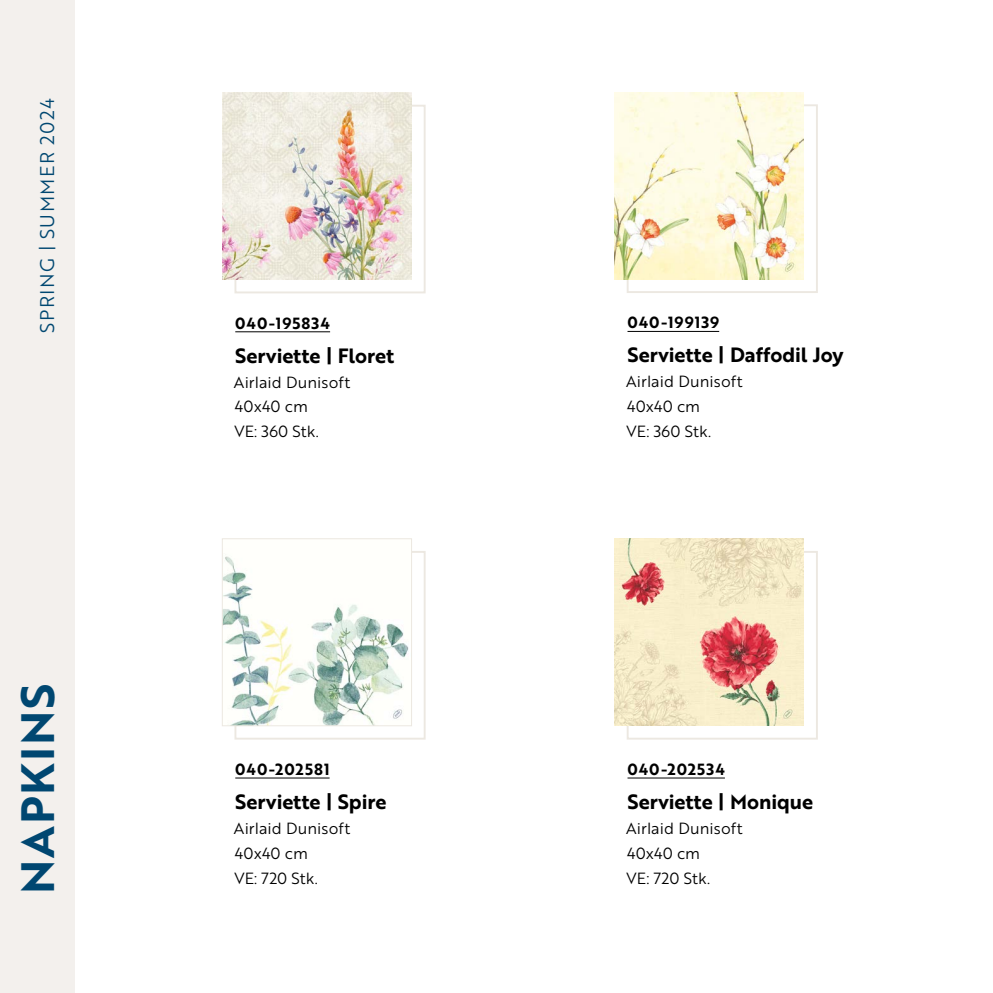
<style>
.page{position:relative;width:993px;height:993px;background:#fff}
.page>*{position:absolute;margin:0;border:0;box-sizing:border-box;transform-origin:0 0}
.t1{font:45.5px "Brother 1816 Bold";letter-spacing:.04em;color:#004771}
.t2{font:20.12px "Brother 1816 Bold";color:#000}
.t3{font:19.25px "Brother 1816 Book";letter-spacing:.08em;color:#004771}
.t4{font:15.75px/24.8px "Brother 1816 Book";letter-spacing:.005em;color:#000}
.t5{font:15.75px "Brother 1816 Bold";letter-spacing:.06em;color:#000}
</style>
<div class="page">
<div style="left:0;top:0;width:74px;height:992px;background:#f3f0ed"></div>
<div style="left:234px;top:105px;width:191px;height:188px;border:2px solid #ece8e1"></div>
<img style="left:222px;top:92px;width:189px;height:187px">
<hr style="left:235px;top:331px;width:95px;height:1px;background:#000">
<div style="left:626px;top:104px;width:191px;height:189px;border:2px solid #ece8e1"></div>
<img style="left:614px;top:92px;width:189px;height:187px">
<hr style="left:627px;top:331px;width:92px;height:1px;background:#000">
<div style="left:234px;top:550px;width:191px;height:189px;border:2px solid #ece8e1"></div>
<img style="left:224px;top:550px;width:186px;height:174px">
<div style="left:222px;top:538px;width:190px;height:188px;border:1px solid #ece8e1"></div>
<div style="left:626px;top:550px;width:191px;height:189px;border:2px solid #ece8e1"></div>
<img style="left:614px;top:538px;width:189px;height:187px">
<hr style="left:627px;top:777px;width:97px;height:1px;background:#000">
<hr style="left:235px;top:777px;width:94px;height:1px;background:#000">
<p class="t3" style="left:33px;top:332px;width:236px;rotate:-90deg">SPRING | SUMMER 2024</p>
<h1 class="t1" style="left:3px;top:893px;width:211px;rotate:-90deg">NAPKINS</h1>
<p class="t5" style="left:235px;top:311px;width:96px">040-195834</p>
<p class="t2" style="left:235px;top:340px;width:160px">Serviette | Floret</p>
<p class="t4" style="left:234px;top:369px;width:118px">Airlaid Dunisoft<br>40x40 cm<br>VE: 360 Stk.</p>
<p class="t5" style="left:235px;top:756px;width:96px">040-202581</p>
<p class="t2" style="left:235px;top:786px;width:153px">Serviette | Spire</p>
<p class="t4" style="left:234px;top:814px;width:118px">Airlaid Dunisoft<br>40x40 cm<br>VE: 720 Stk.</p>
<p class="t5" style="left:627px;top:310px;width:93px">040-199139</p>
<p class="t2" style="left:627px;top:339px;width:218px">Serviette | Daffodil Joy</p>
<p class="t4" style="left:626px;top:368px;width:118px">Airlaid Dunisoft<br>40x40 cm<br>VE: 360 Stk.</p>
<p class="t5" style="left:627px;top:756px;width:99px">040-202534</p>
<p class="t2" style="left:627px;top:786px;width:187px">Serviette | Monique</p>
<p class="t4" style="left:626px;top:814px;width:118px">Airlaid Dunisoft<br>40x40 cm<br>VE: 720 Stk.</p>
</div>
